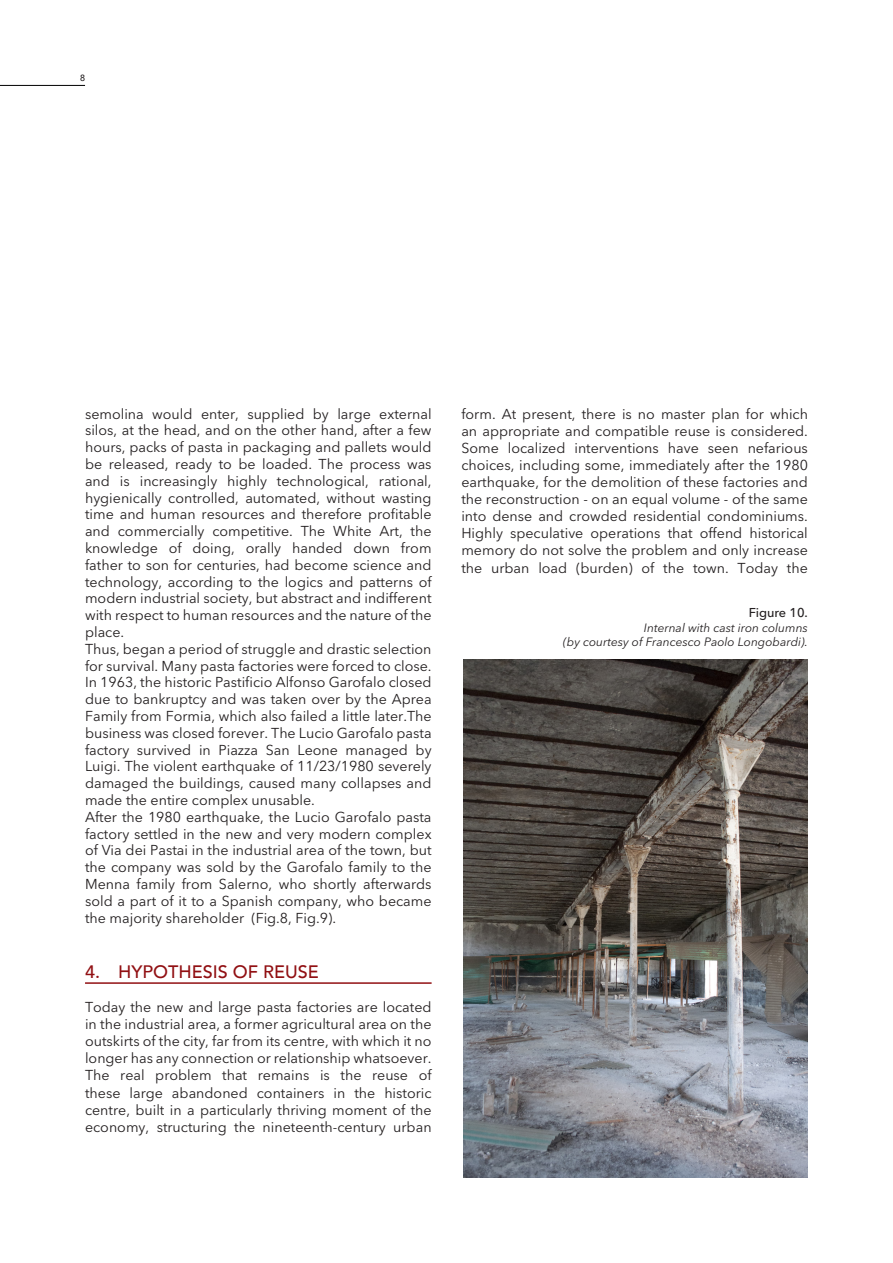
<style>
.page{position:relative;width:893px;height:1263px;background:#fff}
.page>*{position:absolute;margin:0;border:0;box-sizing:border-box;transform-origin:0 0}
.t1{font:500 18px "Avenir LT";color:#911013}
.t2{font:14.25px/16.8px "Avenir Next LT Pro";color:#231f20;text-align:justify}
.t3{font:500 12.75px "Avenir Next LT Pro";color:#231f20}
.t4{font:italic 12px/14.4px "Avenir Next LT Pro";color:#231f20;text-align:right}
.t5{font:500 9px "Avenir LT";color:#231f20}
</style>
<div class="page">
<hr style="left:0;top:85px;width:85px;height:1px;background:#000">
<hr style="left:85px;top:982px;width:347px;height:2px;background:#911013">
<img style="left:464px;top:660px;width:344px;height:518px">
<p class="t5" style="left:80px;top:73px;width:7px">8</p>
<p class="t2" style="left:85px;top:405px;width:348px;text-align:left">semolina would enter, supplied by large external silos, at the head, and on the other hand, after a few hours, packs of pasta in packaging and pallets would be released, ready to be loaded. The process was and is increasingly highly technological, rational, hygienically controlled, automated, without wasting time and human resources and therefore profitable and commercially competitive. The White Art, the knowledge of doing, orally handed down from father to son for centuries, had become science and technology, according to the logics and patterns of modern industrial society, but abstract and indifferent with respect to human resources and the nature of the place.<br>Thus, began a period of struggle and drastic selection for survival. Many pasta factories were forced to close.<br>In 1963, the historic Pastificio Alfonso Garofalo closed due to bankruptcy and was taken over by the Aprea Family from Formia, which also failed a little later.The business was closed forever. The Lucio Garofalo pasta factory survived in Piazza San Leone managed by Luigi. The violent earthquake of 11/23/1980 severely damaged the buildings, caused many collapses and made the entire complex unusable.<br>After the 1980 earthquake, the Lucio Garofalo pasta factory settled in the new and very modern complex of Via dei Pastai in the industrial area of the town, but the company was sold by the Garofalo family to the Menna family from Salerno, who shortly afterwards sold a part of it to a Spanish company, who became the majority shareholder (Fig.8, Fig.9).</p>
<p class="t1" style="left:85px;top:961px;width:235px">4. HYPOTHESIS OF REUSE</p>
<p class="t2" style="left:85px;top:998px;width:348px">Today the new and large pasta factories are located in the industrial area, a former agricultural area on the outskirts of the city, far from its centre, with which it no longer has any connection or relationship whatsoever.<br>The real problem that remains is the reuse of these large abandoned containers in the historic centre, built in a particularly thriving moment of the economy, structuring the nineteenth-century urban</p>
<p class="t2" style="left:461px;top:405px;width:348px">form. At present, there is no master plan for which an appropriate and compatible reuse is considered.<br>Some localized interventions have seen nefarious choices, including some, immediately after the 1980 earthquake, for the demolition of these factories and the reconstruction - on an equal volume - of the same into dense and crowded residential condominiums.<br>Highly speculative operations that offend historical memory do not solve the problem and only increase the urban load (burden) of the town. Today the</p>
<p class="t3" style="left:749px;top:605px;width:61px">Figure 10.</p>
<p class="t4" style="left:563px;top:620px;width:246px">Internal with cast iron columns<br>(by courtesy of Francesco Paolo Longobardi).</p>
</div>
